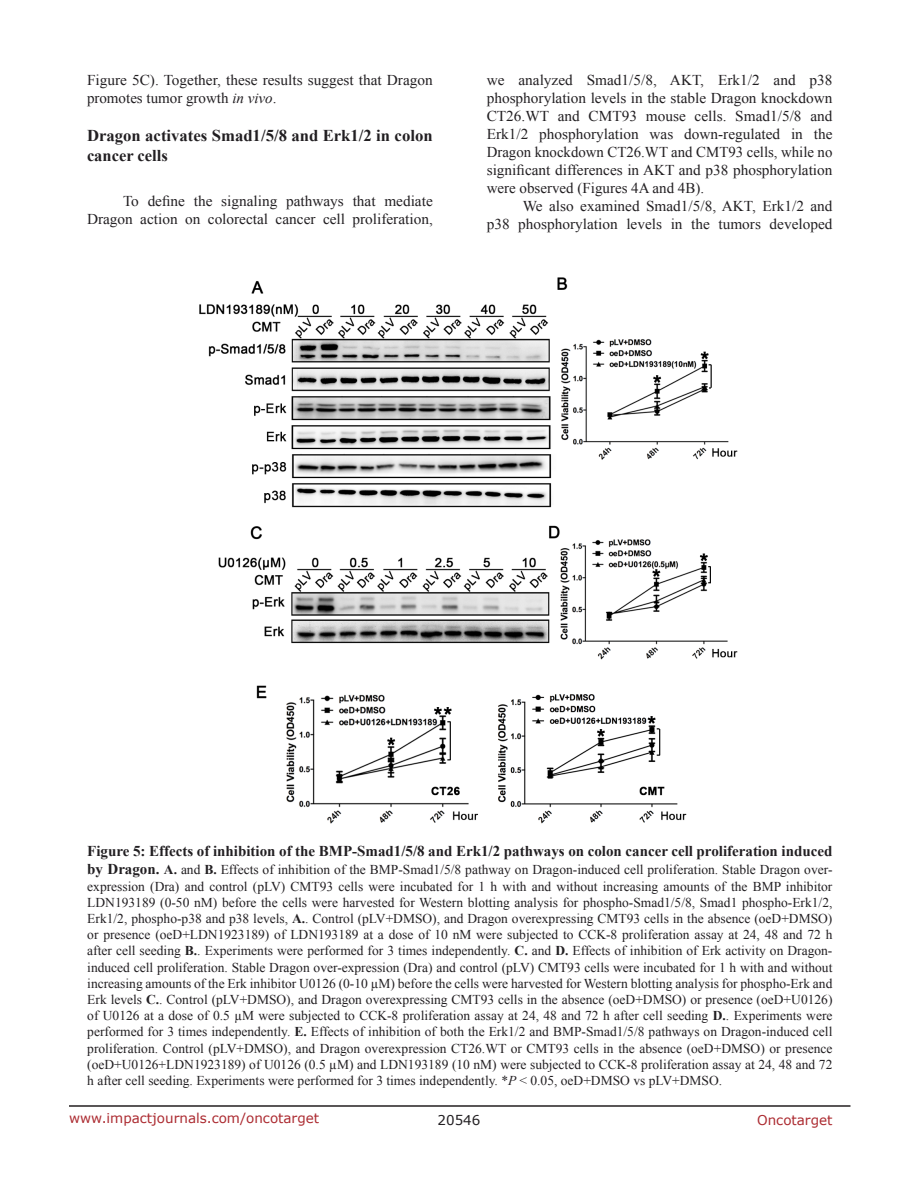
<style>
.page{position:relative;width:918px;height:1188px;background:#fff}
.page>*{position:absolute;margin:0;border:0;box-sizing:border-box;transform-origin:0 0}
.SubHeading{font:700 16.5px/19.8px "Times New Roman";color:#221f22}
.BodyText{font:15px/18px "Times New Roman";color:#221f22;text-align:right}
.FigureText{font:700 15px "Times New Roman";color:#221f22}
.FigureText-2{font:13.5px/16.2px "Times New Roman";color:#221f22;text-align:justify}
.t1{font:13.5px "Verdana";color:#ac2b31}
.t2{font:13.5px "Verdana";color:#221f22}
.s1{font-style:italic}
.s2{font-weight:700;font-size:15px}
.s3{font-weight:700}
</style>
<div class="page">
<hr style="left:69px;top:1105px;width:781px;height:2px;background:#231f20">
<img style="left:199px;top:277px;width:539px;height:547px">
<p class="BodyText" style="left:87px;top:71px;width:347px;text-align:left">Figure 5C). Together, these results suggest that Dragon promotes tumor growth <span class="s1">in vivo</span>.</p>
<p class="SubHeading" style="left:87px;top:125px;width:347px">Dragon activates Smad1/5/8 and Erk1/2 in colon cancer cells</p>
<p class="BodyText" style="left:87px;top:192px;width:347px">To define the signaling pathways that mediate<br>Dragon action on colorectal cancer cell proliferation,</p>
<p class="BodyText" style="left:487px;top:71px;width:347px;text-align:justify">we analyzed Smad1/5/8, AKT, Erk1/2 and p38 phosphorylation levels in the stable Dragon knockdown CT26.WT and CMT93 mouse cells. Smad1/5/8 and Erk1/2 phosphorylation was down-regulated in the Dragon knockdown CT26.WT and CMT93 cells, while no significant differences in AKT and p38 phosphorylation were observed (Figures 4A and 4B).</p>
<p class="BodyText" style="left:487px;top:197px;width:347px">We also examined Smad1/5/8, AKT, Erk1/2 and<br>p38 phosphorylation levels in the tumors developed</p>
<p class="FigureText" style="left:87px;top:841px;width:747px">Figure 5: Effects of inhibition of the BMP-Smad1/5/8 and Erk1/2 pathways on colon cancer cell proliferation induced</p>
<p class="FigureText-2" style="left:87px;top:862px;width:747px"><span class="s2">by Dragon.</span> <span class="s3">A.</span> and <span class="s3">B.</span> Effects of inhibition of the BMP-Smad1/5/8 pathway on Dragon-induced cell proliferation. Stable Dragon over&shy;expression (Dra) and control (pLV) CMT93 cells were incubated for 1 h with and without increasing amounts of the BMP inhibitor LDN193189 (0-50 nM) before the cells were harvested for Western blotting analysis for phospho-Smad1/5/8, Smad1 phospho-Erk1/2, Erk1/2, phospho-p38 and p38 levels, <span class="s3">A.</span>. Control (pLV+DMSO), and Dragon overexpressing CMT93 cells in the absence (oeD+DMSO) or presence (oeD+LDN1923189) of LDN193189 at a dose of 10 nM were subjected to CCK-8 proliferation assay at 24, 48 and 72 h after cell seeding <span class="s3">B.</span>. Experiments were performed for 3 times independently. <span class="s3">C.</span> and <span class="s3">D.</span> Effects of inhibition of Erk activity on Dragon&shy;induced cell proliferation. Stable Dragon over-expression (Dra) and control (pLV) CMT93 cells were incubated for 1 h with and without increasing amounts of the Erk inhibitor U0126 (0-10 µM) before the cells were harvested for Western blotting analysis for phospho-Erk and Erk levels <span class="s3">C.</span>. Control (pLV+DMSO), and Dragon overexpressing CMT93 cells in the absence (oeD+DMSO) or presence (oeD+U0126) of U0126 at a dose of 0.5 µM were subjected to CCK-8 proliferation assay at 24, 48 and 72 h after cell seeding <span class="s3">D.</span>. Experiments were performed for 3 times independently. <span class="s3">E.</span> Effects of inhibition of both the Erk1/2 and BMP-Smad1/5/8 pathways on Dragon-induced cell proliferation. Control (pLV+DMSO), and Dragon overexpression CT26.WT or CMT93 cells in the absence (oeD+DMSO) or presence (oeD+U0126+LDN1923189) of U0126 (0.5 µM) and LDN193189 (10 nM) were subjected to CCK-8 proliferation assay at 24, 48 and 72 h after cell seeding. Experiments were performed for 3 times independently. *<span class="s1">P</span> &lt; 0.05, oeD+DMSO vs pLV+DMSO.</p>
<p class="t1" style="left:69px;top:1109px;width:252px">www.impactjournals.com/oncotarget</p>
<p class="t2" style="left:438px;top:1111px;width:44px">20546</p>
<p class="t1" style="left:757px;top:1111px;width:77px">Oncotarget</p>
</div>
